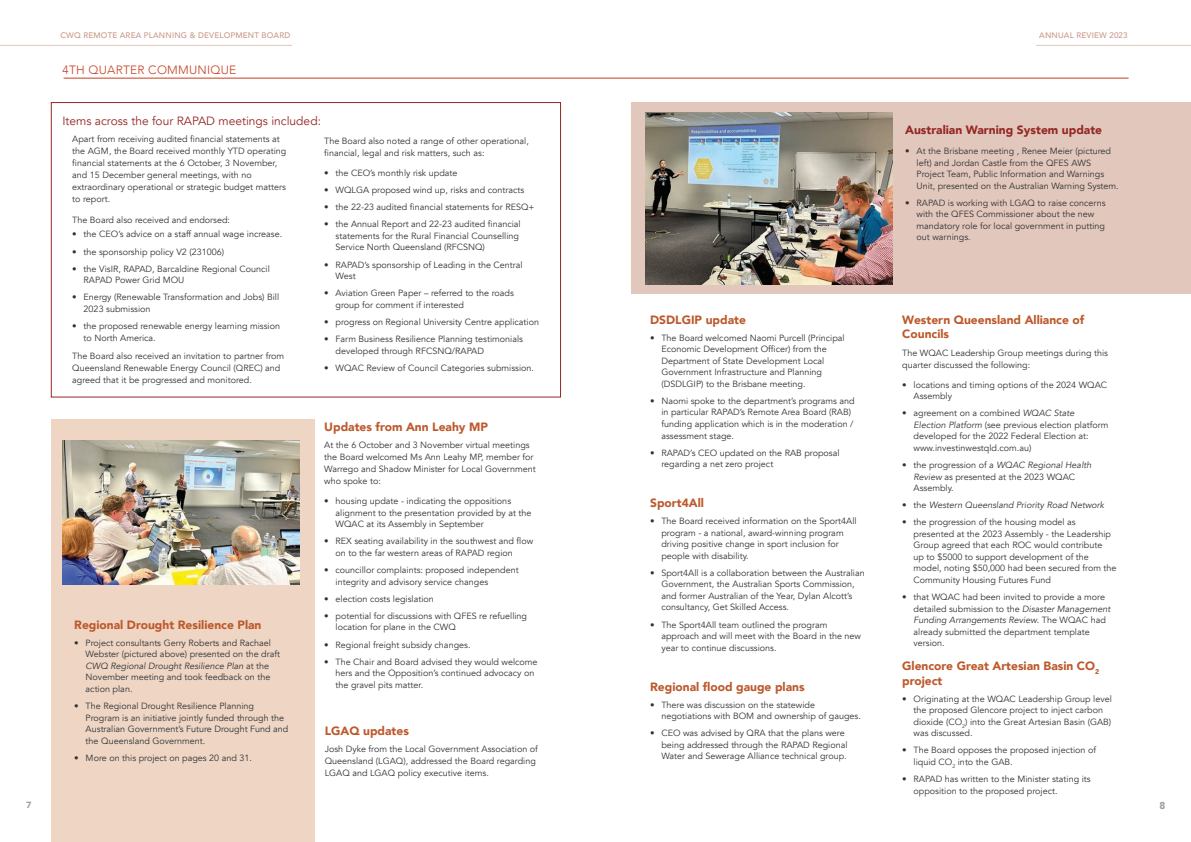
<style>
.page{position:relative;width:1191px;height:842px;background:#fff}
.page>*{position:absolute;margin:0;border:0;box-sizing:border-box;transform-origin:0 0}
.t1{font:900 12px/14.4px "Avenir";color:#bd592c}
.t2{font:12px "Avenir";color:#942723}
.t3{font:900 12px "Avenir";color:#942723}
.t4{font:300 12px "Avenir";letter-spacing:.02em;color:#c73f20}
.t5{font:900 10px "Avenir";color:#9da0a2}
.t6{font:9px/11.5px "Avenir";color:#313335}
.t7{font:italic 9px "Avenir";color:#313335}
.t8{font:900 9px "Avenir";color:#9da0a2}
.t9{font:500 8px "Avenir";letter-spacing:.02em;color:#c99887}
.s1{font-style:italic}
.s2{font-style:normal}
</style>
<div class="page">
<hr style="left:1036px;top:45px;width:155px;height:1px;background:#e2c7bc">
<hr style="left:0;top:45px;width:292px;height:1px;background:#e2c7bc">
<div style="left:51px;top:420px;width:264px;height:422px;background:#eed5c4"></div>
<img style="left:62px;top:441px;width:237px;height:143px">
<div style="left:632px;top:102px;width:559px;height:192px;background:#e2c7bc"></div>
<img style="left:645px;top:112px;width:247px;height:172px">
<div style="left:51px;top:102px;width:510px;height:296px;border:1px solid #942723"></div>
<hr style="left:64px;top:78px;width:1064px;height:1px;background:#c73f20">
<p class="t8" style="left:26px;top:798px;width:7px">7</p>
<p class="t9" style="left:60px;top:28px;width:231px">CWQ REMOTE AREA PLANNING &amp; DEVELOPMENT BOARD</p>
<h1 class="t4" style="left:63px;top:63px;width:175px">4TH QUARTER COMMUNIQUE</h1>
<h1 class="t2" style="left:62px;top:114px;width:260px">Items across the four RAPAD meetings included:</h1>
<p class="t6" style="left:72px;top:134px;width:216px;line-height:12px">Apart from receiving audited financial statements at the AGM, the Board received monthly YTD operating financial statements at the 6 October, 3 November, and 15 December general meetings, with no extraordinary operational or strategic budget matters to report.</p>
<p class="t6" style="left:72px;top:214px;width:159px">The Board also received and endorsed:</p>
<p class="t6" style="left:72px;top:229px;width:211px">• the CEO’s advice on a staff annual wage increase.</p>
<p class="t6" style="left:72px;top:246px;width:153px">• the sponsorship policy V2 (231006)</p>
<p class="t6" style="left:84px;top:263px;width:188px;text-indent:-11px">• the VisIR, RAPAD, Barcaldine Regional Council<br>RAPAD Power Grid MOU</p>
<p class="t6" style="left:84px;top:292px;width:197px;text-indent:-11px">• Energy (Renewable Transformation and Jobs) Bill<br>2023 submission</p>
<p class="t6" style="left:84px;top:320px;width:198px;line-height:12px;text-indent:-11px">• the proposed renewable energy learning mission to North America.</p>
<p class="t6" style="left:72px;top:350px;width:213px;line-height:12px">The Board also received an invitation to partner from<br>Queensland Renewable Energy Council (QREC) and agreed that it be progressed and monitored.</p>
<h1 class="t1" style="left:74px;top:617px;width:189px">Regional Drought Resilience Plan</h1>
<p class="t6" style="left:86px;top:637px;width:196px;text-indent:-11px">• Project consultants Gerry Roberts and Rachael Webster (pictured above) presented on the draft <span class="s1">CWQ Regional Drought Resilience Plan</span> at the November meeting and took feedback on the action plan.</p>
<p class="t6" style="left:86px;top:700px;width:204px;text-indent:-11px">• The Regional Drought Resilience Planning Program is an initiative jointly funded through the Australian Government’s Future Drought Fund and the Queensland Government.</p>
<p class="t6" style="left:74px;top:752px;width:179px">• More on this project on pages 20 and 31.</p>
<p class="t6" style="left:324px;top:135px;width:206px;line-height:12px">The Board also noted a range of other operational, financial, legal and risk matters, such as:</p>
<p class="t6" style="left:324px;top:167px;width:135px">• the CEO’s monthly risk update</p>
<p class="t6" style="left:324px;top:184px;width:201px">• WQLGA proposed wind up, risks and contracts</p>
<p class="t6" style="left:324px;top:202px;width:212px">• the 22-23 audited financial statements for RESQ+</p>
<p class="t6" style="left:335px;top:219px;width:187px;text-indent:-11px">• the Annual Report and 22-23 audited financial statements for the Rural Financial Counselling<br>Service North Queensland (RFCSNQ)</p>
<p class="t6" style="left:335px;top:259px;width:189px;text-indent:-11px">• RAPAD’s sponsorship of Leading in the Central<br>West</p>
<p class="t6" style="left:335px;top:288px;width:180px;text-indent:-11px">• Aviation Green Paper – referred to the roads group for comment if interested</p>
<p class="t6" style="left:324px;top:316px;width:216px">• progress on Regional University Centre application</p>
<p class="t6" style="left:335px;top:333px;width:189px;text-indent:-11px">• Farm Business Resilience Planning testimonials developed through RFCSNQ/RAPAD</p>
<p class="t6" style="left:324px;top:362px;width:211px">• WQAC Review of Council Categories submission.</p>
<h1 class="t1" style="left:324px;top:419px;width:165px">Updates from Ann Leahy MP</h1>
<p class="t6" style="left:324px;top:439px;width:213px;line-height:12px">At the 6 October and 3 November virtual meetings the Board welcomed Ms Ann Leahy MP, member for Warrego and Shadow Minister for Local Government who spoke to:</p>
<p class="t6" style="left:335px;top:496px;width:197px;text-indent:-11px">• housing update - indicating the oppositions alignment to the presentation provided by at the<br>WQAC at its Assembly in September</p>
<p class="t6" style="left:335px;top:536px;width:199px;text-indent:-11px">• REX seating availability in the southwest and flow on to the far western areas of RAPAD region</p>
<p class="t6" style="left:335px;top:564px;width:184px;text-indent:-11px">• councillor complaints: proposed independent integrity and advisory service changes</p>
<p class="t6" style="left:324px;top:593px;width:111px">• election costs legislation</p>
<p class="t6" style="left:335px;top:610px;width:193px;text-indent:-11px">• potential for discussions with QFES re refuelling location for plane in the CWQ</p>
<p class="t6" style="left:324px;top:639px;width:148px">• Regional freight subsidy changes.</p>
<p class="t6" style="left:335px;top:656px;width:203px;text-indent:-11px">• The Chair and Board advised they would welcome hers and the Opposition’s continued advocacy on the gravel pits matter.</p>
<h1 class="t1" style="left:325px;top:723px;width:86px">LGAQ updates</h1>
<p class="t6" style="left:325px;top:743px;width:215px;line-height:12px">Josh Dyke from the Local Government Association of<br>Queensland (LGAQ), addressed the Board regarding<br>LGAQ and LGAQ policy executive items.</p>
<h1 class="t1" style="left:650px;top:312px;width:97px">DSDLGIP update</h1>
<p class="t6" style="left:661px;top:332px;width:185px;text-indent:-11px">• The Board welcomed Naomi Purcell (Principal Economic Development Officer) from the Department of State Development Local Government Infrastructure and Planning (DSDLGIP) to the Brisbane meeting.</p>
<p class="t6" style="left:661px;top:395px;width:195px;text-indent:-11px">• Naomi spoke to the department’s programs and in particular RAPAD’s Remote Area Board (RAB) funding application which is in the moderation / assessment stage.</p>
<p class="t6" style="left:661px;top:447px;width:180px;text-indent:-11px">• RAPAD’s CEO updated on the RAB proposal regarding a net zero project</p>
<h1 class="t1" style="left:650px;top:495px;width:55px">Sport4All</h1>
<p class="t6" style="left:661px;top:516px;width:197px;text-indent:-11px">• The Board received information on the Sport4All program - a national, award-winning program driving positive change in sport inclusion for people with disability.</p>
<p class="t6" style="left:661px;top:567px;width:205px;text-indent:-11px">• Sport4All is a collaboration between the Australian Government, the Australian Sports Commission, and former Australian of the Year, Dylan Alcott’s consultancy, Get Skilled Access.</p>
<p class="t6" style="left:661px;top:619px;width:201px;text-indent:-11px">• The Sport4All team outlined the program approach and will meet with the Board in the new year to continue discussions.</p>
<h1 class="t1" style="left:650px;top:679px;width:156px">Regional flood gauge plans</h1>
<p class="t6" style="left:661px;top:699px;width:201px;text-indent:-11px">• There was discussion on the statewide negotiations with BOM and ownership of gauges.</p>
<p class="t6" style="left:661px;top:728px;width:188px;text-indent:-11px">• CEO was advised by QRA that the plans were being addressed through the RAPAD Regional<br>Water and Sewerage Alliance technical group.</p>
<p class="t9" style="left:1039px;top:28px;width:90px">ANNUAL REVIEW 2023</p>
<h1 class="t3" style="left:905px;top:120px;width:198px">Australian Warning System update</h1>
<p class="t6" style="left:916px;top:145px;width:204px;text-indent:-11px">• At the Brisbane meeting , Renee Meier (pictured left) and Jordan Castle from the QFES AWS Project Team, Public Information and Warnings Unit, presented on the Australian Warning System.</p>
<p class="t6" style="left:916px;top:197px;width:191px;text-indent:-11px">• RAPAD is working with LGAQ to raise concerns with the QFES Commissioner about the new mandatory role for local government in putting out warnings.</p>
<h1 class="t1" style="left:902px;top:312px;width:184px">Western Queensland Alliance of<br>Councils</h1>
<p class="t6" style="left:902px;top:347px;width:207px;line-height:12px">The WQAC Leadership Group meetings during this quarter discussed the following:</p>
<p class="t6" style="left:913px;top:379px;width:195px;text-indent:-11px">• locations and timing options of the 2024 WQAC<br>Assembly</p>
<p class="t6" style="left:913px;top:408px;width:196px;text-indent:-11px">• agreement on a combined <span class="s1">WQAC State Election Platform</span> (see previous election platform developed for the 2022 Federal Election at: www.investinwestqld.com.au)</p>
<p class="t6" style="left:913px;top:459px;width:179px;text-indent:-11px">• the progression of a <span class="s1">WQAC Regional Health<br>Review</span> as presented at the 2023 WQAC<br>Assembly.</p>
<p class="t7" style="left:902px;top:500px;width:203px"><span class="s2">• the</span> Western Queensland Priority Road Network</p>
<p class="t6" style="left:913px;top:517px;width:204px;text-indent:-11px">• the progression of the housing model as presented at the 2023 Assembly - the Leadership Group agreed that each ROC would contribute<br>up to $5000 to support development of the model, noting $50,000 had been secured from the Community Housing Futures Fund</p>
<p class="t6" style="left:913px;top:591px;width:198px;text-indent:-11px">• that WQAC had been invited to provide a more detailed submission to the <span class="s1">Disaster Management Funding Arrangements Review</span>. The WQAC had already submitted the department template version.</p>
<h1 class="t1" style="left:902px;top:658px;width:199px">Glencore Great Artesian Basin CO<sub>2 </sub>project</h1>
<p class="t6" style="left:913px;top:693px;width:200px;text-indent:-11px">• Originating at the WQAC Leadership Group level the proposed Glencore project to inject carbon dioxide (CO<sub>2</sub>) into the Great Artesian Basin (GAB) was discussed.</p>
<p class="t6" style="left:913px;top:745px;width:184px;text-indent:-11px">• The Board opposes the proposed injection of liquid CO<sub>2</sub> into the GAB.</p>
<p class="t6" style="left:913px;top:773px;width:179px;text-indent:-11px">• RAPAD has written to the Minister stating its opposition to the proposed project.</p>
<p class="t5" style="left:1159px;top:797px;width:7px">8</p>
</div>
